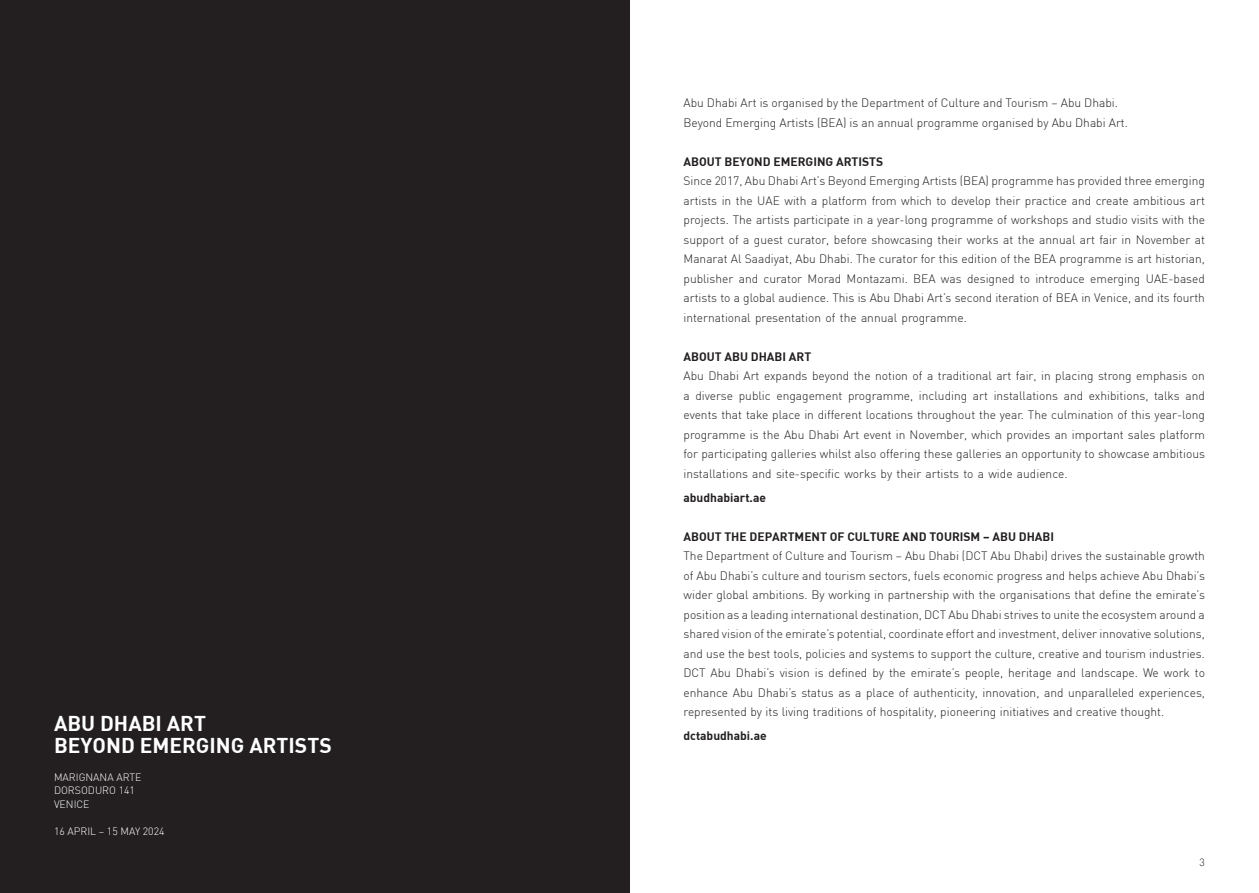
<style>
.page{position:relative;width:1259px;height:893px;background:#fff}
.page>*{position:absolute;margin:0;border:0;box-sizing:border-box;transform-origin:0 0}
.t1{font:21px "DIN Bold";color:#fff}
.t2{font:300 12px/19.5px "DIN";color:#231f20;text-align:justify}
.t3{font:12px "DIN Bold";color:#231f20}
.t4{font:300 10.5px "DIN";color:#fff}
.t5{font:300 10.5px "DIN";color:#231f20}
</style>
<div class="page">
<div style="left:0;top:0;width:629px;height:893px;background:#231f20"></div>
<p class="t1" style="left:54px;top:710px;width:153px">ABU DHABI ART</p>
<p class="t1" style="left:54px;top:732px;width:279px">BEYOND EMERGING ARTISTS</p>
<p class="t4" style="left:54px;top:771px;width:89px">MARIGNANA ARTE</p>
<p class="t4" style="left:54px;top:784px;width:82px">DORSODURO 141</p>
<p class="t4" style="left:54px;top:798px;width:37px">VENICE</p>
<p class="t4" style="left:54px;top:825px;width:112px">16 APRIL – 15 MAY 2024</p>
<p class="t2" style="left:683px;top:93px;width:436px">Abu Dhabi Art is organised by the Department of Culture and Tourism – Abu Dhabi.</p>
<p class="t2" style="left:683px;top:113px;width:446px">Beyond Emerging Artists (BEA) is an annual programme organised by Abu Dhabi Art.</p>
<p class="t3" style="left:683px;top:154px;width:201px">ABOUT BEYOND EMERGING ARTISTS</p>
<p class="t2" style="left:683px;top:171px;width:523px">Since 2017, Abu Dhabi Art’s Beyond Emerging Artists (BEA) programme has provided three emerging artists in the UAE with a platform from which to develop their practice and create ambitious art projects. The artists participate in a year-long programme of workshops and studio visits with the support of a guest curator, before showcasing their works at the annual art fair in November at Manarat Al Saadiyat, Abu Dhabi. The curator for this edition of the BEA programme is art historian, publisher and curator Morad Montazami. BEA was designed to introduce emerging UAE-based artists to a global audience. This is Abu Dhabi Art’s second iteration of BEA in Venice, and its fourth international presentation of the annual programme.</p>
<p class="t3" style="left:683px;top:349px;width:129px">ABOUT ABU DHABI ART</p>
<p class="t2" style="left:683px;top:366px;width:523px">Abu Dhabi Art expands beyond the notion of a traditional art fair, in placing strong emphasis on a diverse public engagement programme, including art installations and exhibitions, talks and events that take place in different locations throughout the year. The culmination of this year-long programme is the Abu Dhabi Art event in November, which provides an important sales platform for participating galleries whilst also offering these galleries an opportunity to showcase ambitious installations and site-specific works by their artists to a wide audience.</p>
<p class="t3" style="left:683px;top:490px;width:84px">abudhabiart.ae</p>
<p class="t3" style="left:683px;top:529px;width:372px">ABOUT THE DEPARTMENT OF CULTURE AND TOURISM – ABU DHABI</p>
<p class="t2" style="left:683px;top:546px;width:523px">The Department of Culture and Tourism – Abu Dhabi (DCT Abu Dhabi) drives the sustainable growth of Abu Dhabi’s culture and tourism sectors, fuels economic progress and helps achieve Abu Dhabi’s wider global ambitions. By working in partnership with the organisations that define the emirate’s position as a leading international destination, DCT Abu Dhabi strives to unite the ecosystem around a shared vision of the emirate’s potential, coordinate effort and investment, deliver innovative solutions, and use the best tools, policies and systems to support the culture, creative and tourism industries.<br>DCT Abu Dhabi’s vision is defined by the emirate’s people, heritage and landscape. We work to enhance Abu Dhabi’s status as a place of authenticity, innovation, and unparalleled experiences, represented by its living traditions of hospitality, pioneering initiatives and creative thought.</p>
<p class="t3" style="left:683px;top:728px;width:85px">dctabudhabi.ae</p>
<p class="t5" style="left:1199px;top:856px;width:7px">3</p>
</div>
